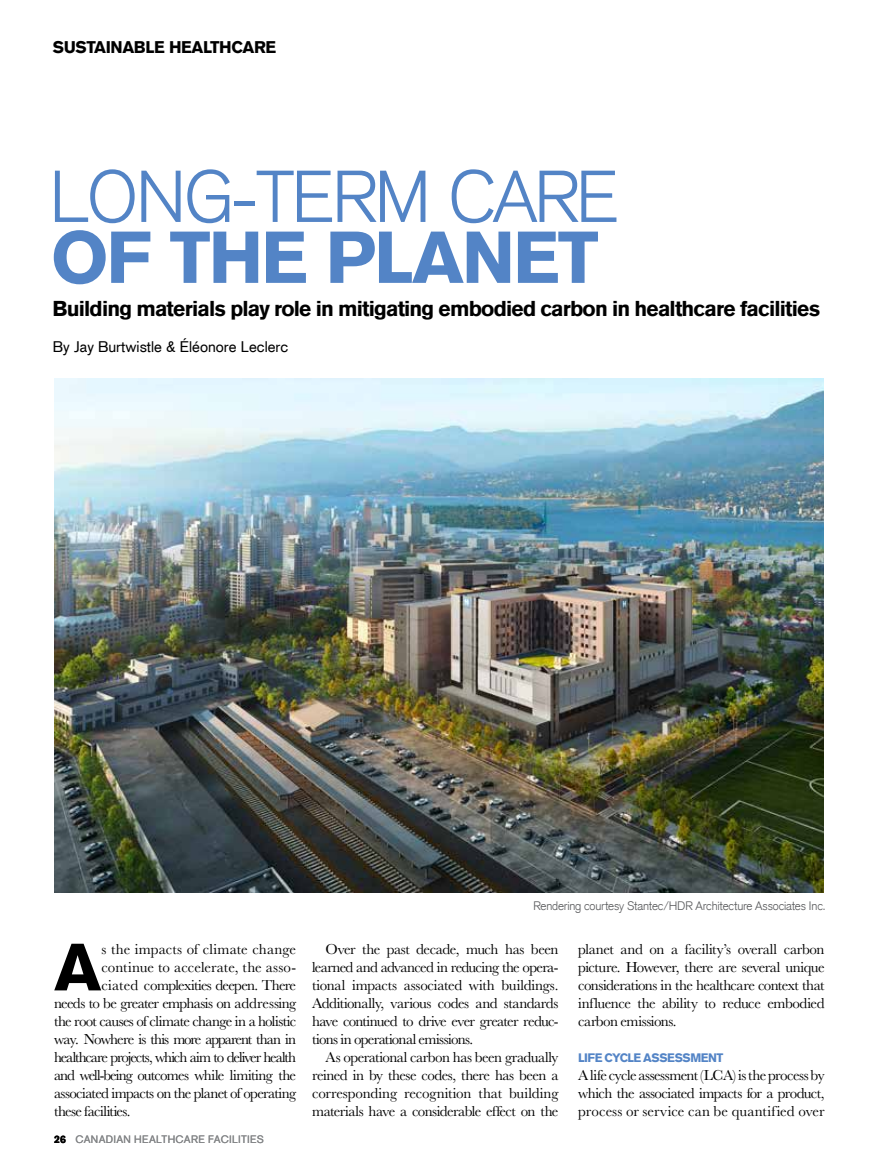
<style>
.page{position:relative;width:878px;height:1175px;background:#fff}
.page>*{position:absolute;margin:0;border:0;box-sizing:border-box;transform-origin:0 0}
.t1{font:300 72px "Akzidenz Grotesk CE";letter-spacing:-.03em;color:#5384c6}
.t2{font:900 72px "Akzidenz Grotesk CE";letter-spacing:-.03em;color:#5384c6}
.t3{font:900 65.55px "Akzidenz Grotesk CE";color:#000}
.t4{font:900 21px "Akzidenz Grotesk CE";letter-spacing:-.04em;color:#000}
.t5{font:900 16.5px "Akzidenz Grotesk CE";letter-spacing:-.025em;color:#000}
.t6{font:15px/18px "Baskerville";letter-spacing:-.04em;color:#000;text-align:justify}
.t7{font:15px "Baskerville";letter-spacing:-.07em;color:#000}
.t8{font:15px "Baskerville";letter-spacing:-.06em;color:#000}
.t9{font:15px "Akzidenz Grotesk CE";color:#000}
.t10{font:15px "Baskerville";letter-spacing:.005em;color:#000}
.t11{font:15px "Baskerville";letter-spacing:.01em;color:#000}
.t12{font:300 12px "Akzidenz Grotesk";letter-spacing:-.015em;color:#58595b}
.t13{font:900 12px "Akzidenz Grotesk CE";letter-spacing:-.04em;color:#5384c6}
.t14{font:10.5px "Akzidenz Grotesk CE";letter-spacing:.03em;color:#848688}
.s1{font-weight:900;color:#000}
</style>
<div class="page">
<img style="left:54px;top:378px;width:770px;height:514px">
<p class="t5" style="left:53px;top:36px;width:225px">SUSTAINABLE HEALTHCARE</p>
<h1 class="t1" style="left:49px;top:150px;width:571px">LONG-TERM CARE</h1>
<h1 class="t2" style="left:51px;top:210px;width:549px">OF THE PLANET</h1>
<h3 class="t4" style="left:53px;top:295px;width:769px">Building materials play role in mitigating embodied carbon in healthcare facilities</h3>
<p class="t9" style="left:53px;top:336px;width:237px">By Jay Burtwistle &amp; Éléonore Leclerc</p>
<h2 class="t3" style="left:54px;top:924px;width:49px">A</h2>
<p class="t11" style="left:101px;top:940px;width:196px">s the impacts of climate change</p>
<p class="t10" style="left:101px;top:958px;width:196px">continue to accelerate, the asso-</p>
<p class="t6" style="left:101px;top:976px;width:196px">ciated complexities deepen. There</p>
<p class="t6" style="left:54px;top:994px;width:244px">needs to be greater emphasis on addressing</p>
<p class="t6" style="left:54px;top:1012px;width:243px">the root causes of climate change in a holistic</p>
<p class="t8" style="left:54px;top:1030px;width:243px">way. Nowhere is this more apparent than in</p>
<p class="t7" style="left:54px;top:1048px;width:243px">healthcare projects, which aim to deliver health</p>
<p class="t6" style="left:54px;top:1066px;width:244px">and well-being outcomes while limiting the</p>
<p class="t6" style="left:54px;top:1084px;width:243px">associated impacts on the planet of operating</p>
<p class="t6" style="left:54px;top:1102px;width:78px">these facilities.</p>
<p class="t14" style="left:54px;top:1132px;width:211px"><span class="s1">26</span> CANADIAN HEALTHCARE FACILITIES</p>
<p class="t12" style="left:533px;top:897px;width:294px">Rendering courtesy Stantec/HDR Architecture Associates Inc.</p>
<p class="t6" style="left:312px;top:940px;width:248px;text-indent:14px">Over the past decade, much has been learned and advanced in reducing the opera&shy;tional impacts associated with buildings.<br>Additionally, various codes and standards have continued to drive ever greater reduc&shy;tions in operational emissions.</p>
<p class="t6" style="left:312px;top:1048px;width:248px;text-indent:14px">As operational carbon has been gradually reined in by these codes, there has been a corresponding recognition that building materials have a considerable effect on the</p>
<p class="t6" style="left:578px;top:940px;width:248px">planet and on a facility’s overall carbon picture. However, there are several unique considerations in the healthcare context that influence the ability to reduce embodied carbon emissions.</p>
<p class="t13" style="left:578px;top:1050px;width:147px">LIFE CYCLE ASSESSMENT</p>
<p class="t6" style="left:578px;top:1066px;width:248px">A life cycle assessment (LCA) is the process by which the associated impacts for a product, process or service can be quantified over</p>
</div>
